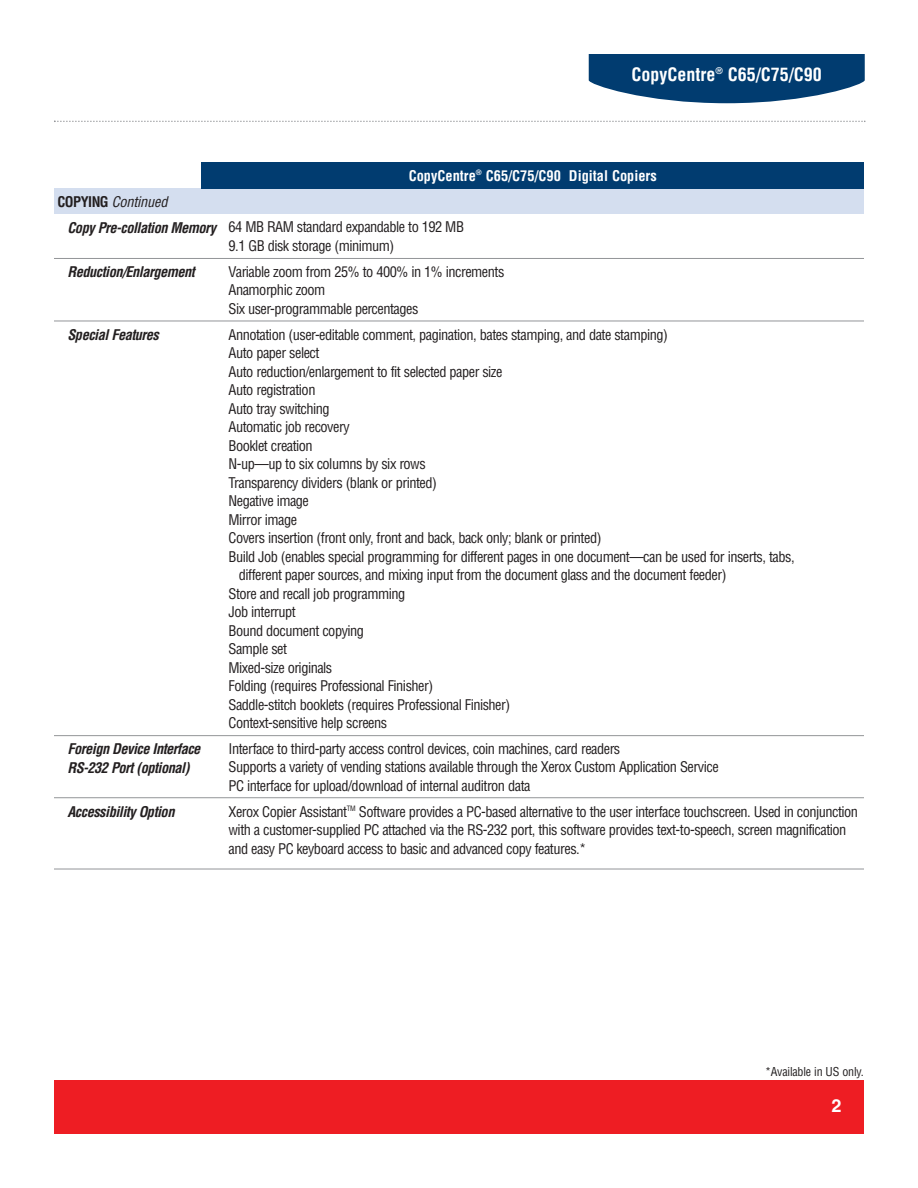
<style>
.page{position:relative;width:918px;height:1188px;background:#fff}
.page>*{position:absolute;margin:0;border:0;box-sizing:border-box;transform-origin:0 0}
.t1{font:700 condensed 18px "Helvetica";color:#fff}
.t2{font:700 18px "Helvetica";color:#fff}
.t3{font:condensed 14.4px/18.5px "Helvetica";letter-spacing:-.035em;color:#231f20}
.t4{font:italic 700 condensed 14.4px/25.8px "Helvetica";color:#231f20}
.t5{font:700 condensed 14.4px "Helvetica";color:#fff}
.t6{font:condensed 12px "Helvetica";letter-spacing:-.015em;color:#231f20}
.s1{font-style:normal}
.s2{font-weight:400}
</style>
<div class="page">
<div style="left:54px;top:189px;width:810px;height:25px;background:#d4deef"></div>
<div style="left:202px;top:162px;width:662px;height:27px;background:#013c70"></div>
<svg style="left:589px;top:54px;width:276px;height:49px;background:#215482"></svg>
<svg style="left:54px;top:121px;width:812px;height:1px"></svg>
<div style="left:54px;top:1080px;width:810px;height:54px;background:#ee1d23"></div>
<hr style="left:54px;top:258px;width:810px;height:1px;background:#939598">
<hr style="left:54px;top:321px;width:810px;height:1px;background:#939598">
<hr style="left:54px;top:735px;width:810px;height:1px;background:#939598">
<hr style="left:54px;top:797px;width:810px;height:1px;background:#939598">
<hr style="left:54px;top:869px;width:810px;height:1px;background:#939598">
<p class="t1" style="left:632px;top:67px;width:192px">CopyCentre<sup>®</sup> C65/C75/C90</p>
<p class="t4" style="left:67px;top:190px;width:150px;text-indent:-10px"><span class="s1">C O PY I N G</span> <span class="s2">Continued<br></span>Copy Pre-collation Memory</p>
<p class="t4" style="left:68px;top:260px;width:132px">Reduction/Enlargement</p>
<p class="t4" style="left:68px;top:323px;width:96px">SpecialFeatures</p>
<p class="t4" style="left:68px;top:741px;width:137px;line-height:18.5px">Foreign Device Interface<br>RS-232 Port(optional)</p>
<p class="t4" style="left:68px;top:800px;width:111px">Accessibility Option</p>
<p class="t5" style="left:409px;top:170px;width:249px">CopyCentre<sup>®</sup> C65/C75/C90 Digital Copiers</p>
<p class="t3" style="left:229px;top:219px;width:237px">64 MB RAM standard expandable to 192 MB<br>9.1 GB disk storage (minimum)</p>
<p class="t3" style="left:229px;top:264px;width:277px">Variable zoom from 25% to 400% in 1% increments<br>Anamorphic zoom<br>Six user-programmable percentages</p>
<p class="t3" style="left:229px;top:326px;width:441px">Annotation (user-editable comment, pagination, bates stamping, and date stamping)</p>
<p class="t3" style="left:229px;top:345px;width:92px">Auto paper select</p>
<p class="t3" style="left:229px;top:363px;width:275px">Auto reduction/enlargement to fit selected paper size</p>
<p class="t3" style="left:229px;top:382px;width:88px">Auto registration</p>
<p class="t3" style="left:229px;top:400px;width:103px">Auto tray switching</p>
<p class="t3" style="left:229px;top:419px;width:123px">Automatic job recovery</p>
<p class="t3" style="left:229px;top:437px;width:86px">Booklet creation</p>
<p class="t3" style="left:229px;top:456px;width:199px">N-up—up to six columns by six rows</p>
<p class="t3" style="left:229px;top:474px;width:210px">Transparency dividers (blank or printed)</p>
<p class="t3" style="left:229px;top:493px;width:82px">Negative image</p>
<p class="t3" style="left:229px;top:511px;width:70px">Mirror image</p>
<p class="t3" style="left:229px;top:530px;width:374px">Covers insertion (front only, front and back, back only; blank or printed)</p>
<p class="t3" style="left:229px;top:548px;width:568px">Build Job (enables special programming for different pages in one document—can be used for inserts, tabs,</p>
<p class="t3" style="left:239px;top:567px;width:489px">different paper sources, and mixing input from the document glass and the document feeder)</p>
<p class="t3" style="left:229px;top:585px;width:178px">Store and recall job programming</p>
<p class="t3" style="left:229px;top:604px;width:69px">Job interrupt</p>
<p class="t3" style="left:229px;top:622px;width:137px">Bound document copying</p>
<p class="t3" style="left:229px;top:641px;width:60px">Sample set</p>
<p class="t3" style="left:229px;top:659px;width:105px">Mixed-size originals</p>
<p class="t3" style="left:229px;top:678px;width:206px">Folding (requires Professional Finisher)</p>
<p class="t3" style="left:229px;top:696px;width:283px">Saddle-stitch booklets (requires Professional Finisher)</p>
<p class="t3" style="left:229px;top:715px;width:160px">Context-sensitive help screens</p>
<p class="t3" style="left:229px;top:741px;width:492px">Interface to third-party access control devices, coin machines, card readers<br>Supports a variety of vending stations available through the Xerox Custom Application Service<br>PC interface for upload/download of internal auditron data</p>
<p class="t3" style="left:229px;top:803px;width:631px">Xerox Copier Assistant<sup>TM</sup> Software provides a PC-based alternative to the user interface touchscreen. Used in conjunction with a customer-supplied PC attached via the RS-232 port, this software provides text-to-speech, screen magnification and easy PC keyboard access to basic and advanced copy features.*</p>
<p class="t6" style="left:765px;top:1067px;width:100px">*Available in US only.</p>
<p class="t2" style="left:831px;top:1099px;width:12px">2</p>
</div>
